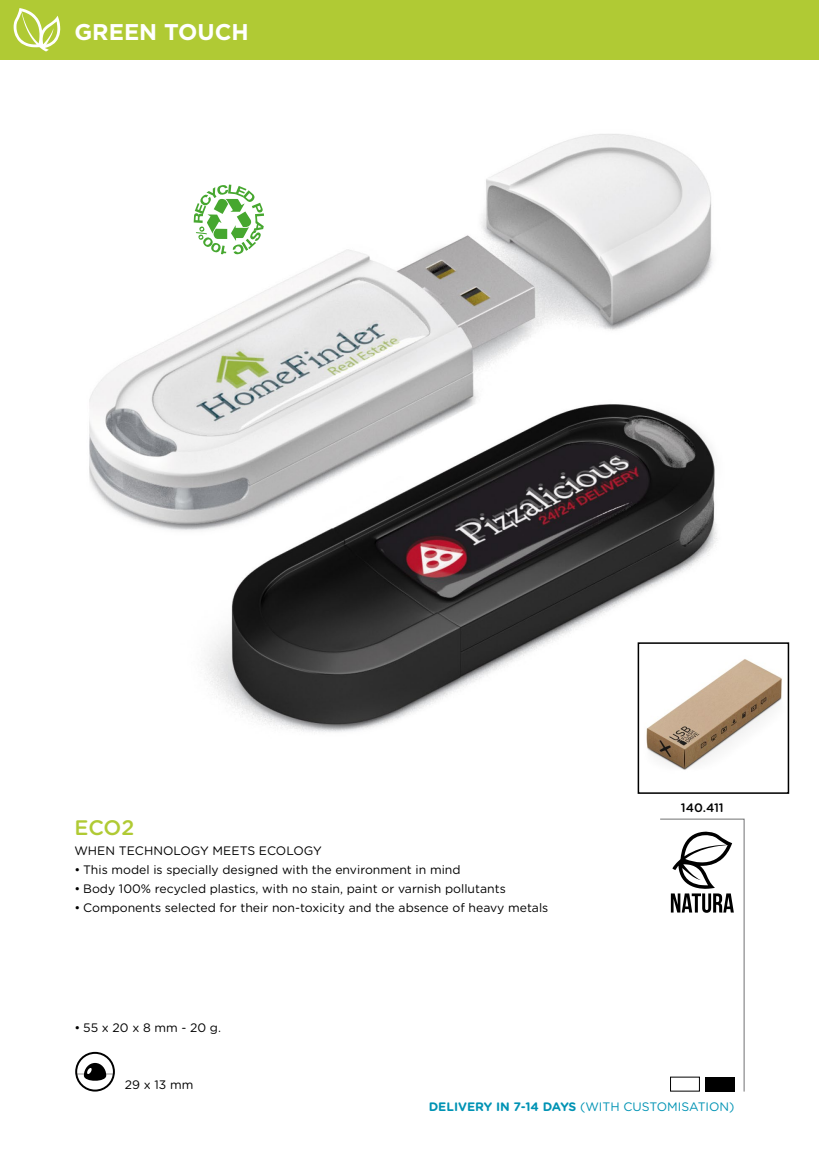
<style>
.page{position:relative;width:819px;height:1166px;background:#fff}
.page>*{position:absolute;margin:0;border:0;box-sizing:border-box;transform-origin:0 0}
.t1{font:700 22.75px "Gotham";color:#fff}
.t2{font:500 21px "Gotham Rounded";color:#b0ca34}
.t3{font:12.25px "Gotham Rounded";color:#000}
.t4{font:12.25px "Gotham Rounded";color:#0093b4}
.t5{font:500 12.25px "Gotham Rounded";color:#000}
.s1{font-weight:700}
</style>
<div class="page">
<img style="left:89px;top:134px;width:701px;height:660px">
<img style="left:640px;top:645px;width:146px;height:146px">
<div style="left:637px;top:642px;width:152px;height:152px;border:2px solid #000"></div>
<div style="left:0;top:0;width:819px;height:60px;background:#b0ca34"></div>
<svg style="left:14px;top:8px;width:46px;height:44px"></svg>
<div style="left:189px;top:180px;width:80px;height:80px;background:#fff;border-radius:50%"></div>
<svg style="left:194px;top:185px;width:70px;height:70px"></svg>
<svg style="left:75px;top:1052px;width:40px;height:39px"></svg>
<svg style="left:660px;top:818px;width:85px;height:274px"></svg>
<h1 class="t1" style="left:74px;top:19px;width:176px">GREEN TOUCH</h1>
<h2 class="t2" style="left:74px;top:813px;width:61px">ECO2</h2>
<p class="t3" style="left:74px;top:842px;width:249px">WHEN TECHNOLOGY MEETS ECOLOGY</p>
<p class="t3" style="left:74px;top:861px;width:387px">• This model is specially designed with the environment in mind</p>
<p class="t3" style="left:74px;top:880px;width:433px">• Body 100% recycled plastics, with no stain, paint or varnish pollutants</p>
<p class="t3" style="left:74px;top:900px;width:475px">• Components selected for their non-toxicity and the absence of heavy metals</p>
<p class="t3" style="left:74px;top:1019px;width:148px">• 55 x 20 x 8 mm - 20 g.</p>
<p class="t3" style="left:125px;top:1076px;width:70px">29 x 13 mm</p>
<p class="t5" style="left:680px;top:799px;width:44px">140.411</p>
<p class="t4" style="left:428px;top:1098px;width:307px"><span class="s1">DELIVERY IN 7-14 DAYS</span> (WITH CUSTOMISATION)</p>
</div>
